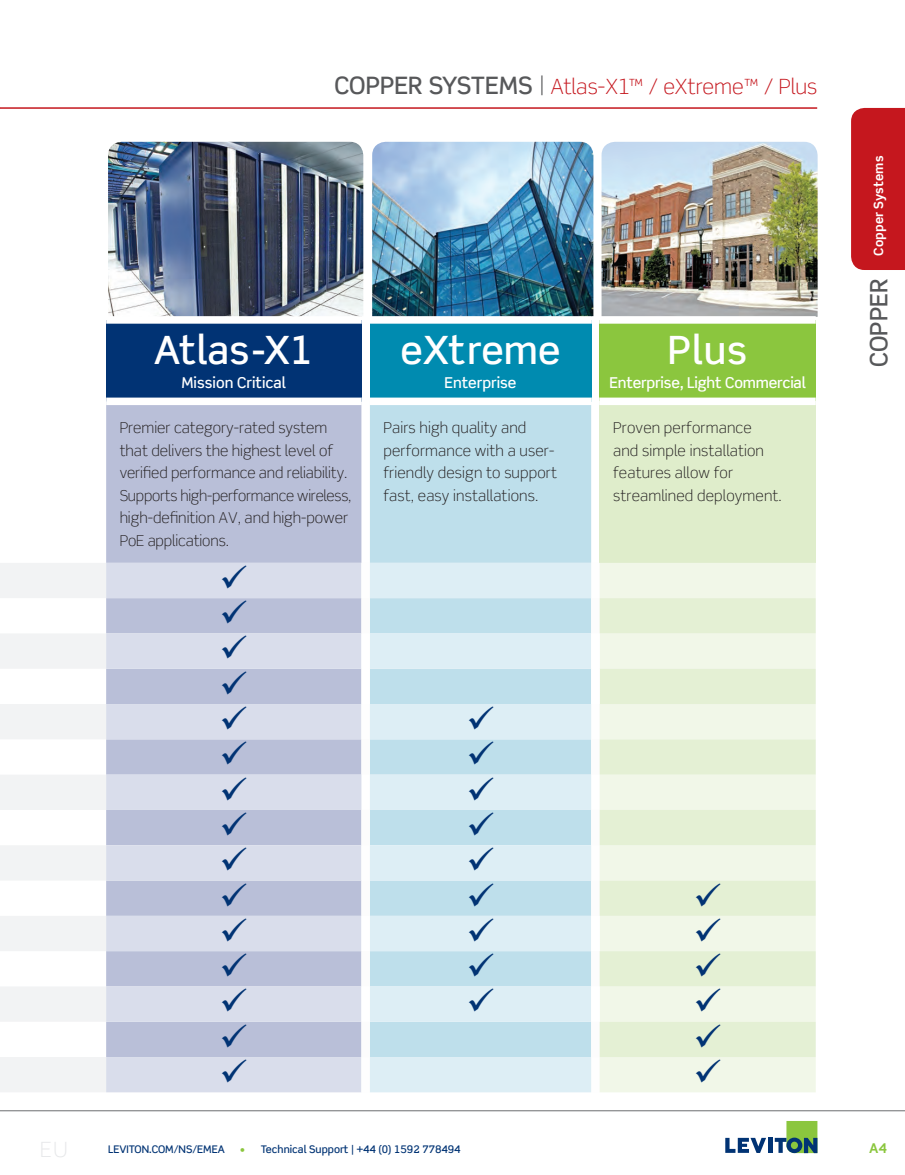
<style>
.page{position:relative;width:905px;height:1175px;background:#fff}
.page>*{position:absolute;margin:0;border:0;box-sizing:border-box;transform-origin:0 0}
.t1{font:500 39px "Scene Std";color:#fff}
.t2{font:36px/35.2px "Wingdings";color:#013374;text-align:justify}
.t3{font:500 24px "Scene Std";color:#57585a}
.t4{font:300 21px "Scene Std";color:#c5171e}
.t5{font:300 21px "Scene Std";color:#e6e7e9}
.t6{font:300 15px/22.5px "Scene Std";letter-spacing:.01em;color:#231f20}
.t7{font:500 15px "Scene Std";letter-spacing:-.005em;color:#fff}
.t8{font:700 13.5px "Scene Std";color:#8bc63e}
.t9{font:700 12.75px "Scene Std";letter-spacing:.01em;color:#fff}
.t10{font:500 10.5px "Scene Std";color:#013374}
.s1{font-weight:500;font-size:24px;color:#57585a}
.s2{font-size:24px;color:#57585a}
.s3{color:#8bc63e}
</style>
<div class="page">
<img style="left:108px;top:142px;width:255px;height:174px">
<img style="left:372px;top:142px;width:221px;height:174px">
<img style="left:601px;top:142px;width:216px;height:175px">
<div style="left:106px;top:320px;width:255px;height:81px;background:#013374"></div>
<div style="left:370px;top:320px;width:221px;height:81px;background:#008bb0"></div>
<div style="left:599px;top:320px;width:216px;height:81px;background:#8bc63e"></div>
<div style="left:106px;top:405px;width:255px;height:158px;background:#b9bfd8"></div>
<div style="left:370px;top:405px;width:221px;height:158px;background:#bedfeb"></div>
<div style="left:599px;top:401px;width:216px;height:162px;background:#dfedcb"></div>
<svg style="left:0;top:563px;width:106px;height:529px;fill:#f2f3f4"></svg>
<svg style="left:106px;top:563px;width:255px;height:529px;background:#cacfe2"></svg>
<div style="left:370px;top:563px;width:221px;height:529px;background:#ddeef5"></div>
<div style="left:600px;top:563px;width:215px;height:529px;background:#f1f7e8"></div>
<svg style="left:361px;top:598px;width:230px;height:459px;background:#c1e0eb"></svg>
<svg style="left:599px;top:598px;width:216px;height:459px;background:#ebf4df"></svg>
<svg style="left:361px;top:633px;width:230px;height:388px;background:#d1e8f1"></svg>
<div style="left:106px;top:316px;width:255px;height:8px;background:#fff"></div>
<div style="left:370px;top:316px;width:221px;height:8px;background:#fff"></div>
<div style="left:599px;top:316px;width:216px;height:8px;background:#fff"></div>
<div style="left:106px;top:397px;width:255px;height:8px;background:#fff"></div>
<div style="left:370px;top:397px;width:221px;height:8px;background:#fff"></div>
<div style="left:599px;top:397px;width:216px;height:8px;background:#fff"></div>
<hr style="left:0;top:107px;width:817px;height:2px;background:#c5171e">
<hr style="left:0;top:1110px;width:904px;height:1px;background:#6c6d70">
<svg style="left:725px;top:1137px;width:41px;height:15px"></svg>
<div style="left:767px;top:1137px;width:5px;height:15px;background:#013374"></div>
<svg style="left:774px;top:1121px;width:43px;height:32px"></svg>
<div style="left:851px;top:108px;width:53px;height:162px;background:#c5171e"></div>
<svg style="left:361px;top:668px;width:230px;height:61px;background:#cde6ef"></svg>
<svg style="left:222px;top:741px;width:25px;height:24px"></svg>
<svg style="left:469px;top:741px;width:24px;height:24px"></svg>
<svg style="left:222px;top:776px;width:25px;height:24px"></svg>
<svg style="left:469px;top:776px;width:24px;height:24px"></svg>
<svg style="left:222px;top:812px;width:25px;height:23px"></svg>
<svg style="left:469px;top:812px;width:24px;height:23px"></svg>
<svg style="left:222px;top:847px;width:25px;height:23px"></svg>
<svg style="left:469px;top:847px;width:24px;height:23px"></svg>
<svg style="left:222px;top:882px;width:25px;height:24px"></svg>
<svg style="left:469px;top:882px;width:24px;height:24px"></svg>
<svg style="left:696px;top:882px;width:24px;height:24px"></svg>
<svg style="left:222px;top:918px;width:25px;height:23px"></svg>
<svg style="left:469px;top:918px;width:24px;height:23px"></svg>
<svg style="left:696px;top:918px;width:24px;height:23px"></svg>
<svg style="left:222px;top:953px;width:25px;height:23px"></svg>
<svg style="left:469px;top:953px;width:24px;height:23px"></svg>
<svg style="left:696px;top:953px;width:24px;height:23px"></svg>
<svg style="left:222px;top:988px;width:25px;height:24px"></svg>
<svg style="left:469px;top:988px;width:24px;height:24px"></svg>
<svg style="left:696px;top:988px;width:24px;height:24px"></svg>
<svg style="left:222px;top:1023px;width:25px;height:24px"></svg>
<svg style="left:696px;top:1023px;width:24px;height:24px"></svg>
<svg style="left:222px;top:1059px;width:25px;height:23px"></svg>
<svg style="left:696px;top:1059px;width:24px;height:23px"></svg>
<p class="t4" style="left:334px;top:74px;width:484px"><span class="s1">COPPER SYSTEMS</span> <span class="s2">|</span> Atlas-X1™ / eXtreme™ / Plus</p>
<h1 class="t1" style="left:154px;top:325px;width:161px">Atlas-X1</h1>
<p class="t7" style="left:181px;top:373px;width:106px">Mission Critical</p>
<h1 class="t1" style="left:400px;top:325px;width:161px">eXtreme</h1>
<p class="t7" style="left:444px;top:373px;width:74px">Enterprise</p>
<h1 class="t1" style="left:668px;top:325px;width:81px">Plus</h1>
<p class="t7" style="left:609px;top:373px;width:198px">Enterprise, Light Commercial</p>
<p class="t6" style="left:120px;top:417px;width:233px">Premier category-rated system that delivers the highest level of verified performance and reliability.<br>Supports high-performance wireless, high-definition AV, and high-power PoE applications.</p>
<p class="t6" style="left:383px;top:417px;width:175px">Pairs high quality and performance with a user&shy;friendly design to support fast, easy installations.</p>
<p class="t6" style="left:613px;top:417px;width:170px">Proven performance<br>and simple installation features allow for streamlined deployment.</p>
<h2 class="t2" style="left:220px;top:563px;width:30px">✓ ✓ ✓ ✓ ✓</h2>
<p class="t9" style="left:870px;top:256px;width:101px;rotate:-90deg">Copper Systems</p>
<h3 class="t3" style="left:863px;top:367px;width:90px;rotate:-90deg">COPPER</h3>
<h3 class="t5" style="left:40px;top:1136px;width:29px">EU</h3>
<p class="t10" style="left:108px;top:1142px;width:118px">LEVITON.COM/NS/EMEA</p>
<p class="t10" style="left:240px;top:1142px;width:222px"><span class="s3">•</span> Technical Support | +44 (0) 1592 778494</p>
<p class="t8" style="left:869px;top:1139px;width:19px">A4</p>
</div>
